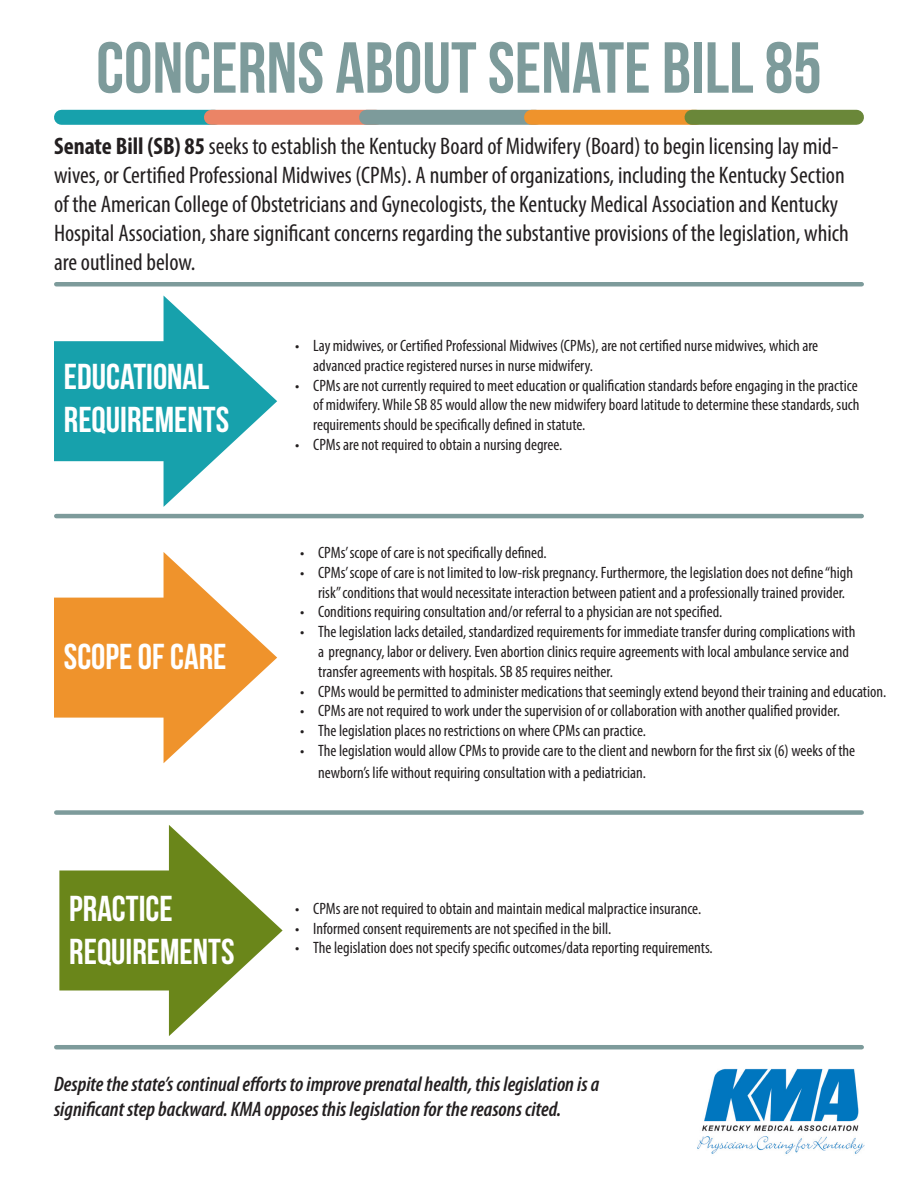
<style>
.page{position:relative;width:918px;height:1188px;background:#fff}
.page>*{position:absolute;margin:0;border:0;box-sizing:border-box;transform-origin:0 0}
.t1{font:700 72px "Bebas Neue";color:#7d9b9b}
.t2{font:700 36px "Bebas Neue";color:#fff}
.t3{font:condensed 24px/28.8px "Myriad Pro";color:#231f20}
.t4{font:italic 600 condensed 21px/25.2px "Myriad Pro";color:#231f20}
.t5{font:condensed 16.5px/19.8px "Myriad Pro";color:#231f20}
.s1{font-weight:700}
</style>
<div class="page">
<div style="left:62px;top:110px;width:153px;height:15px;background:#17a1ac"></div>
<div style="left:211px;top:110px;width:165px;height:15px;background:#eb8466"></div>
<div style="left:367px;top:110px;width:169px;height:15px;background:#7d9b9b"></div>
<div style="left:532px;top:110px;width:164px;height:15px;background:#ef932c"></div>
<div style="left:692px;top:110px;width:164px;height:15px;background:#6a8739"></div>
<hr style="left:56px;top:282px;width:806px;height:4px;background:#7d9b9b">
<img style="left:697px;top:1068px;width:168px;height:86px">
<div style="left:54px;top:341px;width:131px;height:120px;background:#17a1ac"></div>
<svg style="left:164px;top:296px;width:113px;height:211px"></svg>
<div style="left:54px;top:598px;width:131px;height:120px;background:#ef932c"></div>
<svg style="left:164px;top:552px;width:113px;height:211px"></svg>
<div style="left:59px;top:870px;width:131px;height:120px;background:#6a861a"></div>
<svg style="left:169px;top:825px;width:114px;height:211px"></svg>
<hr style="left:56px;top:514px;width:806px;height:4px;background:#7d9b9b">
<div style="left:56px;top:810px;width:806px;height:5px;background:#7d9b9b"></div>
<hr style="left:56px;top:1045px;width:806px;height:4px;background:#7d9b9b">
<p class="t1" style="left:96px;top:28px;width:727px">CONCERNS ABOUT SENATE BILL 85</p>
<p class="t3" style="left:54px;top:132px;width:796px"><span class="s1">Senate Bill (SB) 85</span> seeks to establish the Kentucky Board of Midwifery (Board) to begin licensing lay mid&shy;wives, or Certified Professional Midwives (CPMs). A number of organizations, including the Kentucky Section of the American College of Obstetricians and Gynecologists, the Kentucky Medical Association and Kentucky Hospital Association, share significant concerns regarding the substantive provisions of the legislation, which are outlined below.</p>
<p class="t2" style="left:64px;top:356px;width:147px">EDUCATIONAL</p>
<p class="t2" style="left:64px;top:400px;width:167px">REQUIREMENTS</p>
<p class="t2" style="left:64px;top:637px;width:164px">SCOPE OF CARE</p>
<p class="t2" style="left:69px;top:889px;width:105px">PRACTICE</p>
<p class="t2" style="left:69px;top:932px;width:167px">REQUIREMENTS</p>
<p class="t5" style="left:295px;top:336px;width:524px">• Lay midwives, or Certified Professional Midwives (CPMs), are not certified nurse midwives, which are</p>
<p class="t5" style="left:313px;top:355px;width:281px">advanced practice registered nurses in nurse midwifery.</p>
<p class="t5" style="left:313px;top:375px;width:548px;text-align:justify;text-indent:-18px">• CPMs are not currently required to meet education or qualification standards before engaging in the practice of midwifery. While SB 85 would allow the new midwifery board latitude to determine these standards, such requirements should be specifically defined in statute.</p>
<p class="t5" style="left:295px;top:435px;width:269px">• CPMs are not required to obtain a nursing degree.</p>
<p class="t5" style="left:300px;top:542px;width:248px">• CPMs’ scope of care is not specifically defined.</p>
<p class="t5" style="left:318px;top:562px;width:536px;text-indent:-18px">• CPMs’ scope of care is not limited to low-risk pregnancy. Furthermore, the legislation does not define “high risk” conditions that would necessitate interaction between patient and a professionally trained provider.</p>
<p class="t5" style="left:300px;top:602px;width:424px">• Conditions requiring consultation and/or referral to a physician are not specified.</p>
<p class="t5" style="left:318px;top:622px;width:539px;text-indent:-18px">• The legislation lacks detailed, standardized requirements for immediate transfer during complications with a pregnancy, labor or delivery. Even abortion clinics require agreements with local ambulance service and transfer agreements with hospitals. SB 85 requires neither.</p>
<p class="t5" style="left:300px;top:681px;width:588px">• CPMs would be permitted to administer medications that seemingly extend beyond their training and education.</p>
<p class="t5" style="left:300px;top:701px;width:541px">• CPMs are not required to work under the supervision of or collaboration with another qualified provider.</p>
<p class="t5" style="left:300px;top:721px;width:347px">• The legislation places no restrictions on where CPMs can practice.</p>
<p class="t5" style="left:300px;top:740px;width:557px">• The legislation would allow CPMs to provide care to the client and newborn for the first six (6) weeks of the</p>
<p class="t5" style="left:318px;top:762px;width:329px">newborn’s life without requiring consultation with a pediatrician.</p>
<p class="t5" style="left:295px;top:898px;width:408px">• CPMs are not required to obtain and maintain medical malpractice insurance.</p>
<p class="t5" style="left:295px;top:918px;width:318px">• Informed consent requirements are not specified in the bill.</p>
<p class="t5" style="left:295px;top:938px;width:419px">• The legislation does not specify specific outcomes/data reporting requirements.</p>
<p class="t4" style="left:54px;top:1071px;width:547px">Despite the state’s continual efforts to improve prenatal health, this legislation is a significant step backward. KMA opposes this legislation for the reasons cited.</p>
</div>
